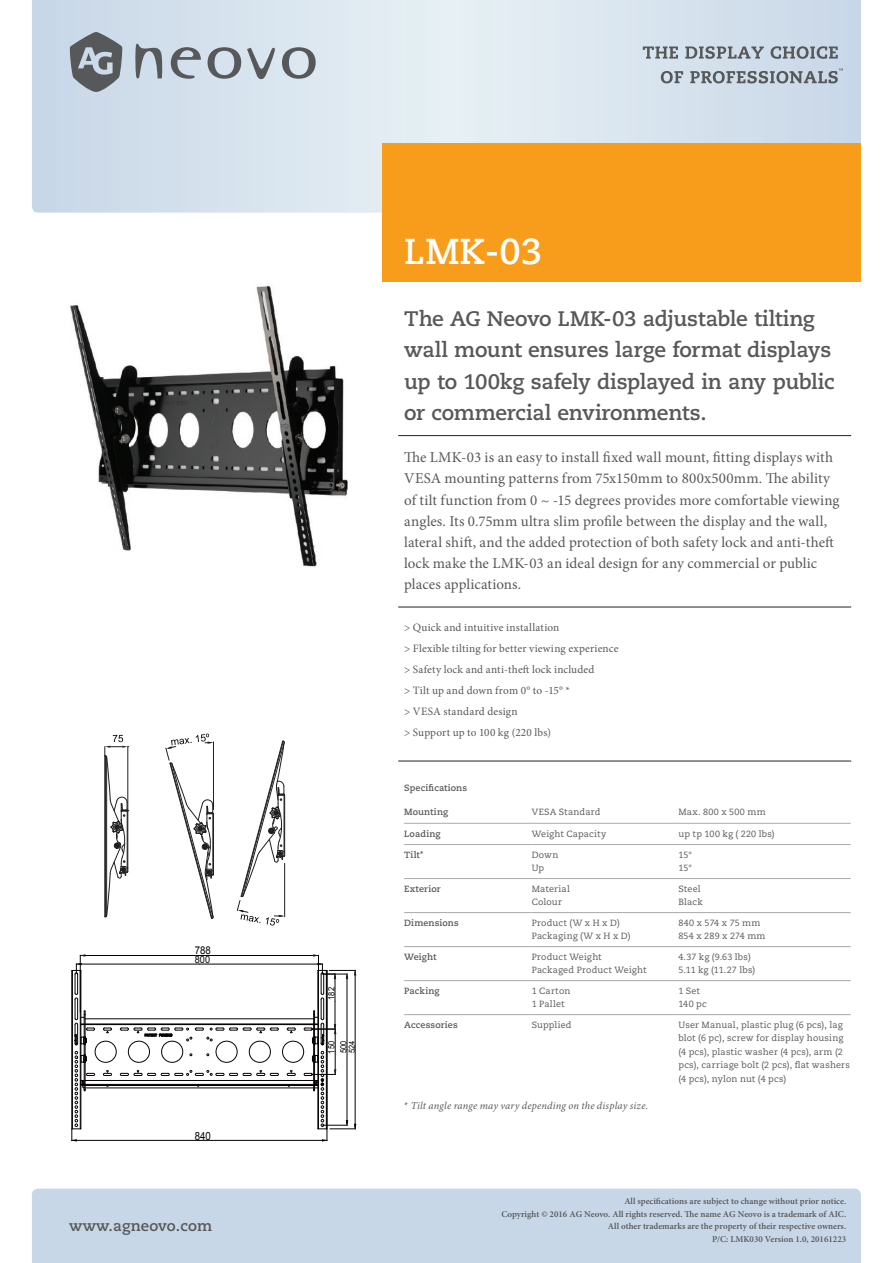
<style>
.page{position:relative;width:893px;height:1263px;background:#fff}
.page>*{position:absolute;margin:0;border:0;box-sizing:border-box;transform-origin:0 0}
.t1{font:700 36px "Caecilia LT Std";color:#fff}
.t2{font:700 21px/31.5px "Caecilia LT Std";letter-spacing:-.015em;color:#57585a}
.t3{font:15px/21px "Minion Pro";letter-spacing:.005em;color:#57585a}
.t4{font:700 15px "Caecilia LT Std";letter-spacing:.01em;color:#57585a}
.t5{font:11.25px/21px "Minion Pro";letter-spacing:.015em;color:#57585a}
.t6{font:11.25px "Arial";color:#060304;scale:.85 1}
.t7{font:10.8px "Arial";color:#060304;scale:.9 1}
.t8{font:italic 10.5px "Minion Pro";letter-spacing:.015em;color:#57585a}
.t9{font:10.2px "Arial";color:#060304;scale:.9 1}
.t10{font:9px/13.5px "Caecilia LT Std";letter-spacing:.02em;color:#57585a}
.t11{font:600 9px/12.8px "Minion Pro";color:#57585a;text-align:right}
.t12{font:700 9px "Caecilia LT Std";letter-spacing:.015em;color:#57585a}
.t13{font:9px "Caecilia LT Std";letter-spacing:.04em;color:#57585a}
.t14{font:8.85px "Arial";color:#060304;scale:.85 1}
.t15{font:8.55px "Arial";color:#060304;scale:.87 1}
.t16{font:8.4px "Arial";color:#060304;scale:.9 1}
.s1{font-style:normal}
</style>
<div class="page">
<svg style="left:32px;top:0;width:829px;height:213px;background:#d7e3ed"></svg>
<div style="left:32px;top:1188px;width:829px;height:75px;background:#c8d7e8"></div>
<div style="left:383px;top:144px;width:478px;height:138px;background:#f89c1c"></div>
<hr style="left:76px;top:964px;width:123px;height:1px;background:#060304">
<hr style="left:199px;top:964px;width:123px;height:1px;background:#060304">
<hr style="left:318px;top:955px;width:1px;height:57px;background:#060304">
<hr style="left:80px;top:955px;width:1px;height:57px;background:#060304">
<hr style="left:199px;top:955px;width:119px;height:1px;background:#060304">
<hr style="left:80px;top:955px;width:119px;height:1px;background:#060304">
<hr style="left:199px;top:1140px;width:128px;height:1px;background:#060304">
<hr style="left:72px;top:1140px;width:127px;height:1px;background:#060304">
<hr style="left:84px;top:1015px;width:1px;height:74px;background:#060304">
<hr style="left:85px;top:1015px;width:1px;height:74px;background:#060304">
<hr style="left:85px;top:1088px;width:229px;height:1px;background:#060304">
<hr style="left:85px;top:1085px;width:229px;height:1px;background:#060304">
<hr style="left:271px;top:1084px;width:43px;height:1px;background:#060304">
<hr style="left:85px;top:1080px;width:229px;height:1px;background:#060304">
<hr style="left:85px;top:1018px;width:229px;height:1px;background:#060304">
<div style="left:128px;top:1041px;width:22px;height:21px;border:1px solid #060304;border-radius:50%"></div>
<div style="left:161px;top:1041px;width:22px;height:21px;border:1px solid #060304;border-radius:50%"></div>
<div style="left:249px;top:1041px;width:22px;height:21px;border:1px solid #060304;border-radius:50%"></div>
<div style="left:216px;top:1041px;width:21px;height:21px;border:1px solid #060304;border-radius:50%"></div>
<hr style="left:72px;top:970px;width:1px;height:159px;background:#060304">
<hr style="left:80px;top:970px;width:1px;height:159px;background:#060304">
<hr style="left:81px;top:970px;width:1px;height:159px;background:#060304">
<hr style="left:85px;top:1084px;width:186px;height:1px;background:#060304">
<hr style="left:85px;top:1024px;width:229px;height:1px;background:#060304">
<div style="left:95px;top:1041px;width:21px;height:21px;border:1px solid #060304;border-radius:50%"></div>
<svg style="left:72px;top:963px;width:23px;height:82px"></svg>
<div style="left:282px;top:1041px;width:22px;height:21px;border:1px solid #060304;border-radius:50%"></div>
<svg style="left:304px;top:963px;width:52px;height:178px"></svg>
<svg style="left:72px;top:1051px;width:23px;height:90px"></svg>
<svg style="left:103px;top:1070px;width:9px;height:6px"></svg>
<svg style="left:103px;top:1028px;width:9px;height:5px"></svg>
<svg style="left:120px;top:1070px;width:159px;height:6px"></svg>
<svg style="left:120px;top:1028px;width:159px;height:13px"></svg>
<svg style="left:287px;top:1028px;width:9px;height:5px"></svg>
<svg style="left:287px;top:1070px;width:9px;height:6px"></svg>
<svg style="left:105px;top:735px;width:24px;height:182px"></svg>
<svg style="left:165px;top:733px;width:49px;height:186px"></svg>
<svg style="left:237px;top:741px;width:48px;height:185px"></svg>
<svg style="left:69px;top:32px;width:247px;height:60px;background:#b2bcc5"></svg>
<svg style="left:643px;top:47px;width:35px;height:12px"></svg>
<svg style="left:685px;top:46px;width:79px;height:13px"></svg>
<svg style="left:770px;top:46px;width:68px;height:13px"></svg>
<svg style="left:661px;top:71px;width:22px;height:12px"></svg>
<svg style="left:690px;top:68px;width:153px;height:15px;background:#a2abb5"></svg>
<hr style="left:404px;top:823px;width:128px;height:1px;background:#a8a9ad">
<hr style="left:532px;top:823px;width:140px;height:1px;background:#a8a9ad">
<hr style="left:672px;top:823px;width:179px;height:1px;background:#a8a9ad">
<hr style="left:404px;top:844px;width:128px;height:1px;background:#a8a9ad">
<hr style="left:532px;top:844px;width:140px;height:1px;background:#a8a9ad">
<hr style="left:672px;top:844px;width:179px;height:1px;background:#a8a9ad">
<hr style="left:404px;top:878px;width:128px;height:1px;background:#a8a9ad">
<hr style="left:532px;top:878px;width:140px;height:1px;background:#a8a9ad">
<hr style="left:672px;top:878px;width:179px;height:1px;background:#a8a9ad">
<hr style="left:404px;top:912px;width:128px;height:1px;background:#a8a9ad">
<hr style="left:532px;top:912px;width:140px;height:1px;background:#a8a9ad">
<hr style="left:672px;top:912px;width:179px;height:1px;background:#a8a9ad">
<hr style="left:404px;top:946px;width:128px;height:1px;background:#a8a9ad">
<hr style="left:532px;top:946px;width:140px;height:1px;background:#a8a9ad">
<hr style="left:672px;top:946px;width:179px;height:1px;background:#a8a9ad">
<hr style="left:404px;top:980px;width:128px;height:1px;background:#a8a9ad">
<hr style="left:532px;top:980px;width:140px;height:1px;background:#a8a9ad">
<hr style="left:672px;top:980px;width:179px;height:1px;background:#a8a9ad">
<hr style="left:404px;top:1014px;width:128px;height:1px;background:#a8a9ad">
<hr style="left:532px;top:1014px;width:140px;height:1px;background:#a8a9ad">
<hr style="left:672px;top:1014px;width:179px;height:1px;background:#a8a9ad">
<hr style="left:398px;top:761px;width:453px;height:1px;background:#231f20">
<hr style="left:398px;top:607px;width:453px;height:1px;background:#231f20">
<hr style="left:398px;top:435px;width:453px;height:1px;background:#231f20">
<img style="left:70px;top:285px;width:278px;height:282px">
<p class="t7" style="left:195px;top:943px;width:19px">788</p>
<p class="t9" style="left:195px;top:953px;width:18px">800</p>
<p class="t6" style="left:195px;top:1129px;width:20px">840</p>
<h3 class="t4" style="left:69px;top:1217px;width:144px">www.agneovo.com</h3>
<p class="t14" style="left:326px;top:1000px;width:16px;rotate:-90deg">182</p>
<p class="t15" style="left:338px;top:1053px;width:16px;rotate:-90deg">500</p>
<p class="t16" style="left:346px;top:1053px;width:15px;rotate:-90deg">524</p>
<p class="t14" style="left:326px;top:1054px;width:16px;rotate:-90deg">150</p>
<h1 class="t1" style="left:404px;top:231px;width:139px">LMK-03</h1>
<h2 class="t2" style="left:404px;top:303px;width:432px">The AG Neovo LMK-03 adjustable tilting wall mount ensures large format displays up to 100kg safely displayed in any public or commercial environments.</h2>
<p class="t3" style="left:404px;top:447px;width:437px">The LMK-03 is an easy to install fixed wall mount, fitting displays with VESA mounting patterns from 75x150mm to 800x500mm. The ability of tilt function from 0 ~ -15 degrees provides more comfortable viewing angles. Its 0.75mm ultra slim profile between the display and the wall, lateral shift, and the added protection of both safety lock and anti-theft lock make the LMK-03 an ideal design for any commercial or public places applications.</p>
<p class="t5" style="left:404px;top:616px;width:216px">&gt; Quick and intuitive installation<br>&gt; Flexible tilting for better viewing experience &gt; Safety lock and anti-theft lock included<br>&gt; Tilt up and down from 0° to -15° *<br>&gt; VESA standard design<br>&gt; Support up to 100 kg (220 lbs)</p>
<p class="t12" style="left:404px;top:782px;width:64px">Specifications</p>
<p class="t12" style="left:404px;top:807px;width:46px">Mounting</p>
<p class="t10" style="left:532px;top:806px;width:70px">VESA Standard</p>
<p class="t13" style="left:678px;top:807px;width:89px">Max. 800 x 500 mm</p>
<p class="t12" style="left:404px;top:828px;width:38px">Loading</p>
<p class="t10" style="left:532px;top:827px;width:76px">Weight Capacity</p>
<p class="t10" style="left:678px;top:827px;width:98px">up tp 100 kg ( 220 lbs)</p>
<p class="t12" style="left:404px;top:849px;width:21px">Tilt*</p>
<p class="t10" style="left:532px;top:848px;width:28px">Down<br>Up</p>
<p class="t10" style="left:678px;top:848px;width:15px">15°<br>15°</p>
<p class="t12" style="left:404px;top:883px;width:38px">Exterior</p>
<p class="t10" style="left:532px;top:882px;width:40px">Material<br>Colour</p>
<p class="t10" style="left:678px;top:882px;width:26px">Steel<br>Black</p>
<p class="t12" style="left:404px;top:917px;width:56px">Dimensions</p>
<p class="t10" style="left:532px;top:916px;width:100px">Product (W x H x D)<br>Packaging (W x H x D)</p>
<p class="t10" style="left:678px;top:916px;width:89px">840 x 574 x 75 mm<br>854 x 289 x 274 mm</p>
<p class="t12" style="left:404px;top:951px;width:34px">Weight</p>
<p class="t10" style="left:532px;top:950px;width:117px">Product Weight<br>Packaged Product Weight</p>
<p class="t10" style="left:678px;top:950px;width:78px">4.37 kg (9.63 lbs)<br>5.11 kg (11.27 lbs)</p>
<p class="t12" style="left:404px;top:985px;width:37px">Packing</p>
<p class="t10" style="left:532px;top:984px;width:40px">1 Carton<br>1 Pallet</p>
<p class="t10" style="left:678px;top:984px;width:30px">1 Set<br>140 pc</p>
<p class="t12" style="left:404px;top:1019px;width:55px">Accessories</p>
<p class="t10" style="left:532px;top:1018px;width:41px">Supplied</p>
<p class="t10" style="left:678px;top:1018px;width:173px">User Manual, plastic plug (6 pcs), lag blot (6 pc), screw for display housing (4 pcs), plastic washer (4 pcs), arm (2 pcs), carriage bolt (2 pcs), flat washers (4 pcs), nylon nut (4 pcs)</p>
<p class="t8" style="left:404px;top:1098px;width:246px"><span class="s1">*</span> Tilt angle range may vary depending on the display size.</p>
<p class="t11" style="left:501px;top:1194px;width:346px">All specifications are subject to change without prior notice.<br>Copyright © 2016 AG Neovo. All rights reserved. The name AG Neovo is a trademark of AIC.<br>All other trademarks are the property of their respective owners.<br>P/C: LMK030 Version 1.0, 20161223</p>
</div>
